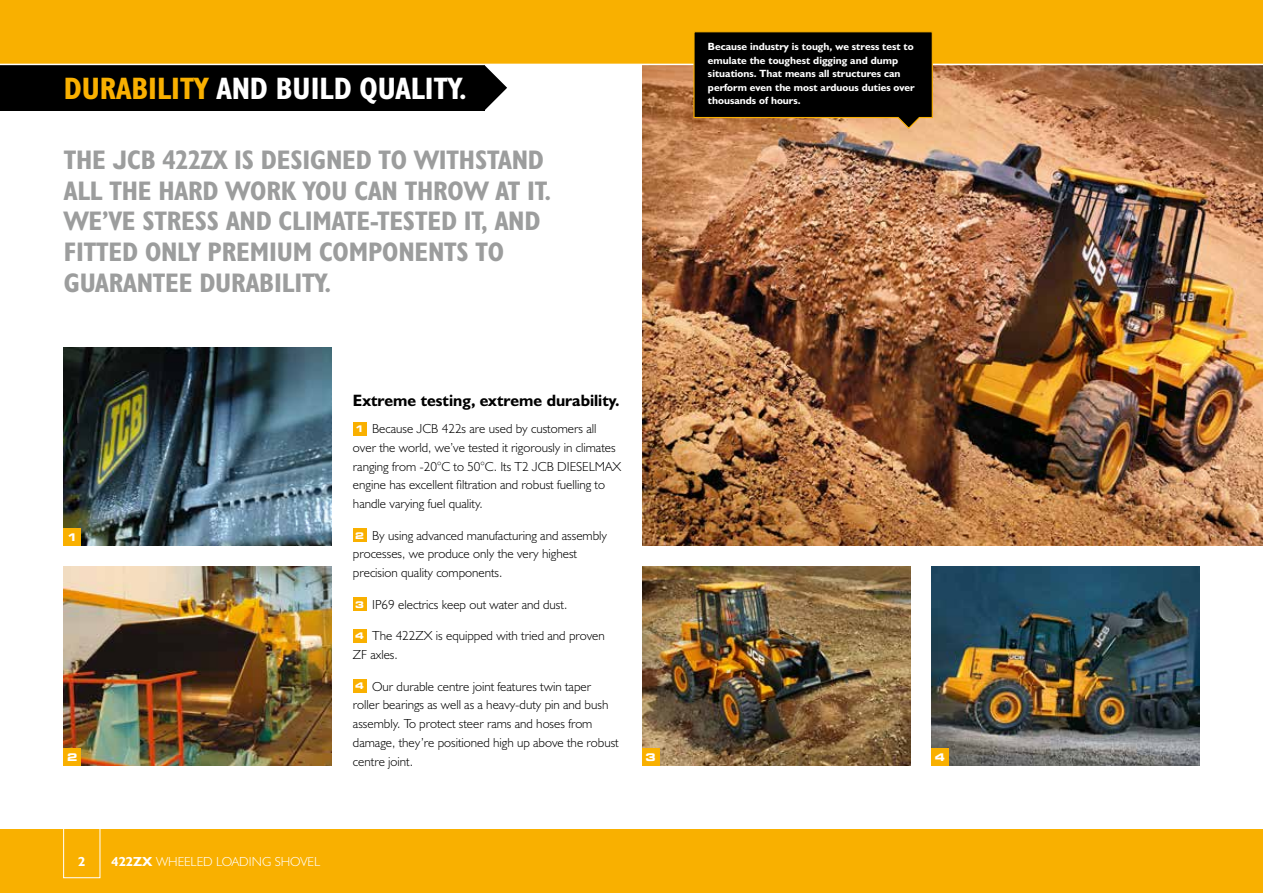
<style>
.page{position:relative;width:1263px;height:893px;background:#fff}
.page>*{position:absolute;margin:0;border:0;box-sizing:border-box;transform-origin:0 0}
.t1{font:31.2px "JCB Bold Condensed";color:#fff}
.t2{font:27px/30.5px "JCB Bold Condensed";letter-spacing:-.005em;color:#9c9d9d}
.t3{font:16.5px "JCB Bold";color:#000}
.t4{font:13.2px/18.8px "JCB Light";color:#000}
.t5{font:13.2px "JCB Light";color:#fff}
.t6{font:13.2px "JCB Bold";color:#fff}
.t7{font:10.5px/13.5px "JCB Bold";color:#fff}
.t8{font:700 expanded 10.5px "Square 721 BT";color:#fff}
.s1{color:#f9b000}
.s2{font-family:"Square 721 BT";font-weight:700;font-stretch:expanded;font-size:9.15px;color:#fff}
.s3{font-family:"JCB Bold"}
</style>
<div class="page">
<img style="left:642px;top:567px;width:268px;height:198px">
<img style="left:642px;top:65px;width:621px;height:481px">
<svg style="left:484px;top:65px;width:23px;height:45px"></svg>
<div style="left:0;top:54px;width:484px;height:57px;background:#000"></div>
<div style="left:0;top:0;width:1263px;height:64px;background:#f9b000"></div>
<div style="left:0;top:829px;width:1263px;height:64px;background:#f9b000"></div>
<div style="left:353px;top:422px;width:13px;height:13px;background:#f9b000"></div>
<div style="left:353px;top:528px;width:13px;height:14px;background:#f9b000"></div>
<div style="left:353px;top:597px;width:13px;height:14px;background:#f9b000"></div>
<div style="left:353px;top:629px;width:13px;height:13px;background:#f9b000"></div>
<div style="left:353px;top:679px;width:13px;height:13px;background:#f9b000"></div>
<img style="left:64px;top:567px;width:268px;height:198px">
<img style="left:64px;top:347px;width:268px;height:199px">
<img style="left:931px;top:567px;width:268px;height:198px">
<div style="left:64px;top:748px;width:17px;height:17px;background:#f9b000"></div>
<div style="left:64px;top:529px;width:17px;height:17px;background:#f9b000"></div>
<div style="left:931px;top:748px;width:17px;height:17px;background:#f9b000"></div>
<hr style="left:0;top:64px;width:1263px;height:1px;background:#fff">
<div style="left:63px;top:819px;width:37px;height:59px;border:1px solid #fff"></div>
<div style="left:642px;top:748px;width:17px;height:17px;background:#f9b000"></div>
<hr style="left:0;top:827px;width:1263px;height:2px;background:#fff">
<svg style="left:693px;top:31px;width:240px;height:99px;background:#22170b"></svg>
<h1 class="t1" style="left:64px;top:69px;width:404px"><span class="s1">DURABILITY</span> AND BUILD QUALITY.</h1>
<h2 class="t2" style="left:64px;top:144px;width:489px">THE JCB 422ZX IS DESIGNED TO WITHSTAND ALL THE HARD WORK YOU CAN THROW AT IT.<br>WE’VE STRESS AND CLIMATE-TESTED IT, AND FITTED ONLY PREMIUM COMPONENTS TO GUARANTEE DURABILITY.</h2>
<p class="t8" style="left:67px;top:531px;width:12px">1</p>
<p class="t3" style="left:353px;top:390px;width:268px">Extreme testing, extreme durability.</p>
<p class="t4" style="left:353px;top:419px;width:270px"><span class="s2">1</span> Because JCB 422s are used by customers all<br>over the world, we’ve tested it rigorously in climates ranging from -20°C to 50°C. Its T2 JCB DIESELMAX engine has excellent filtration and robust fuelling to handle varying fuel quality.</p>
<p class="t4" style="left:353px;top:526px;width:256px"><span class="s2">2</span> By using advanced manufacturing and assembly processes, we produce only the very highest precision quality components.</p>
<p class="t4" style="left:355px;top:595px;width:214px"><span class="s2">3</span> IP69 electrics keep out water and dust.</p>
<p class="t4" style="left:353px;top:626px;width:253px"><span class="s2">4</span> The 422ZX is equipped with tried and proven<br>ZF axles.</p>
<p class="t4" style="left:353px;top:676px;width:267px"><span class="s2">4</span> Our durable centre joint features twin taper roller bearings as well as a heavy-duty pin and bush assembly. To protect steer rams and hoses from damage, they’re positioned high up above the robust</p>
<p class="t8" style="left:67px;top:751px;width:12px">2</p>
<p class="t4" style="left:353px;top:751px;width:62px">centre joint.</p>
<p class="t8" style="left:645px;top:751px;width:12px">3</p>
<p class="t6" style="left:78px;top:853px;width:9px">2</p>
<p class="t5" style="left:112px;top:853px;width:210px"><span class="s3">422ZX</span> WHEELED LOADING SHOVEL</p>
<p class="t7" style="left:708px;top:40px;width:208px">Because industry is tough, we stress test to emulate the toughest digging and dump situations. That means all structures can perform even the most arduous duties over thousands of hours.</p>
<p class="t8" style="left:935px;top:751px;width:12px">4</p>
</div>
